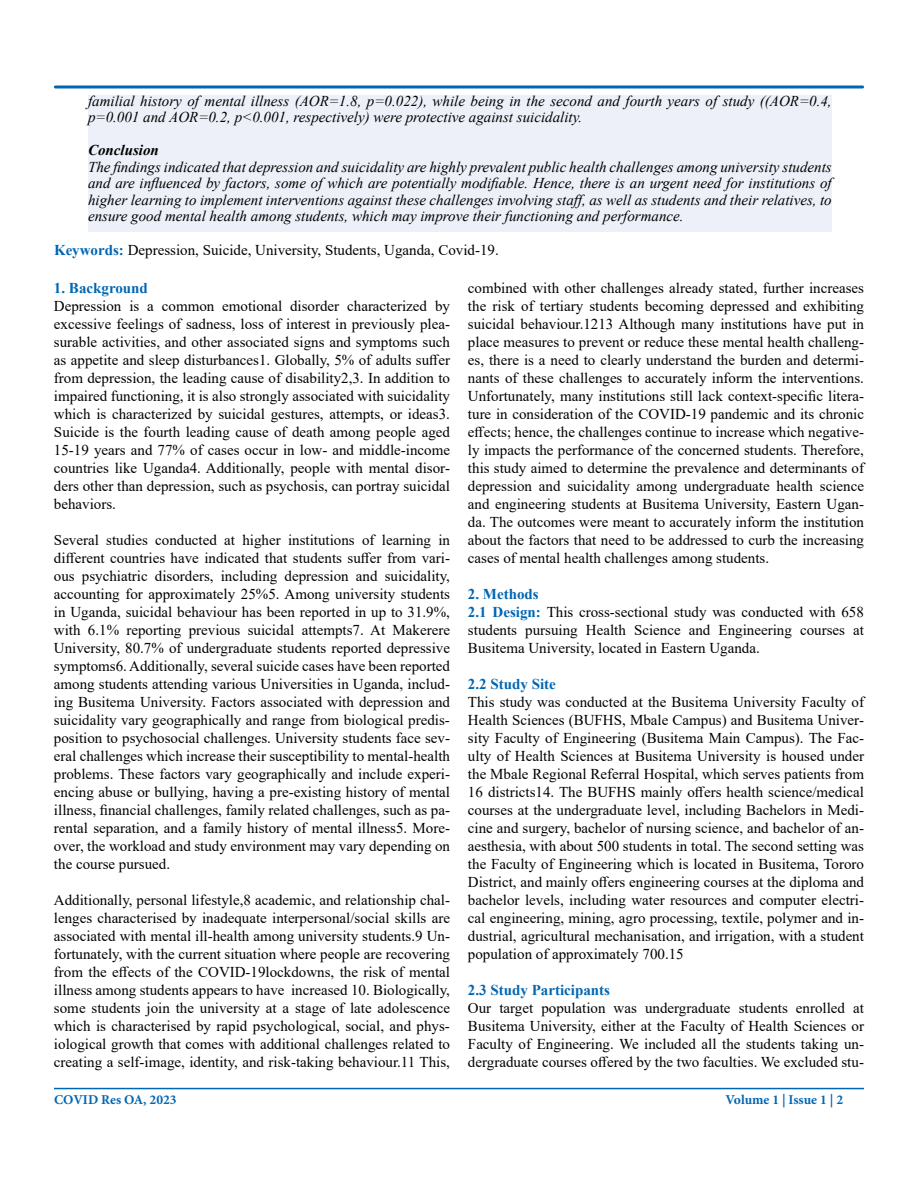
<style>
.page{position:relative;width:918px;height:1188px;background:#fff}
.page>*{position:absolute;margin:0;border:0;box-sizing:border-box;transform-origin:0 0}
.t1{font:15px/18px "Times New Roman";color:#000;text-align:justify}
.t2{font:italic 15px/16.5px "Times New Roman";color:#000}
.t3{font:700 15px "Times New Roman";color:#0066b3}
.t4{font:italic 700 15px "Times New Roman";color:#000}
.t5{font:700 13.5px "Minion Pro";color:#0066b3}
.s1{font-weight:700;color:#0066b3}
</style>
<div class="page">
<hr style="left:54px;top:1088px;width:810px;height:1px;background:#0066b3">
<div style="left:54px;top:86px;width:810px;height:2px;border:2px solid #0066b3"></div>
<div style="left:88px;top:95px;width:744px;height:137px;background:#eef0f9"></div>
<p class="t2" style="left:88px;top:92px;width:745px">familial history of mental illness (AOR=1.8, p=0.022), while being in the second and fourth years of study ((AOR=0.4, p=0.001 and AOR=0.2, p&lt;0.001, respectively) were protective against suicidality.</p>
<p class="t4" style="left:88px;top:140px;width:72px">Conclusion</p>
<p class="t2" style="left:88px;top:158px;width:745px;text-align:justify">The findings indicated that depression and suicidality are highly prevalent public health challenges among university students and are influenced by factors, some of which are potentially modifiable. Hence, there is an urgent need for institutions of higher learning to implement interventions against these challenges involving staff, as well as students and their relatives, to ensure good mental health among students, which may improve their functioning and performance.</p>
<p class="t1" style="left:54px;top:241px;width:446px"><span class="s1">Keywords:</span> Depression, Suicide, University, Students, Uganda, Covid-19.</p>
<p class="t3" style="left:54px;top:277px;width:95px">1. Background</p>
<p class="t1" style="left:54px;top:297px;width:398px">Depression is a common emotional disorder characterized by excessive feelings of sadness, loss of interest in previously plea&shy;surable activities, and other associated signs and symptoms such as appetite and sleep disturbances1. Globally, 5% of adults suffer from depression, the leading cause of disability2,3. In addition to impaired functioning, it is also strongly associated with suicidality which is characterized by suicidal gestures, attempts, or ideas3.<br>Suicide is the fourth leading cause of death among people aged 15-19 years and 77% of cases occur in low- and middle-income countries like Uganda4. Additionally, people with mental disor&shy;ders other than depression, such as psychosis, can portray suicidal behaviors.</p>
<p class="t1" style="left:54px;top:531px;width:398px">Several studies conducted at higher institutions of learning in different countries have indicated that students suffer from vari&shy;ous psychiatric disorders, including depression and suicidality, accounting for approximately 25%5. Among university students in Uganda, suicidal behaviour has been reported in up to 31.9%, with 6.1% reporting previous suicidal attempts7. At Makerere University, 80.7% of undergraduate students reported depressive symptoms6. Additionally, several suicide cases have been reported among students attending various Universities in Uganda, includ&shy;ing Busitema University. Factors associated with depression and suicidality vary geographically and range from biological predis&shy;position to psychosocial challenges. University students face sev&shy;eral challenges which increase their susceptibility to mental-health problems. These factors vary geographically and include experi&shy;encing abuse or bullying, having a pre-existing history of mental illness, financial challenges, family related challenges, such as pa&shy;rental separation, and a family history of mental illness5. More&shy;over, the workload and study environment may vary depending on the course pursued.</p>
<p class="t1" style="left:54px;top:891px;width:398px">Additionally, personal lifestyle,8 academic, and relationship chal&shy;lenges characterised by inadequate interpersonal/social skills are associated with mental ill-health among university students.9 Un&shy;fortunately, with the current situation where people are recovering from the effects of the COVID-19lockdowns, the risk of mental illness among students appears to have increased 10. Biologically, some students join the university at a stage of late adolescence which is characterised by rapid psychological, social, and phys&shy;iological growth that comes with additional challenges related to creating a self-image, identity, and risk-taking behaviour.11 This,</p>
<p class="t1" style="left:468px;top:279px;width:398px">combined with other challenges already stated, further increases the risk of tertiary students becoming depressed and exhibiting suicidal behaviour.1213 Although many institutions have put in place measures to prevent or reduce these mental health challeng&shy;es, there is a need to clearly understand the burden and determi&shy;nants of these challenges to accurately inform the interventions.<br>Unfortunately, many institutions still lack context-specific litera&shy;ture in consideration of the COVID-19 pandemic and its chronic effects; hence, the challenges continue to increase which negative&shy;ly impacts the performance of the concerned students. Therefore, this study aimed to determine the prevalence and determinants of depression and suicidality among undergraduate health science and engineering students at Busitema University, Eastern Ugan&shy;da. The outcomes were meant to accurately inform the institution about the factors that need to be addressed to curb the increasing cases of mental health challenges among students.</p>
<p class="t1" style="left:468px;top:585px;width:398px;text-align:left"><span class="s1">2. Methods<br>2.1 Design:</span> This cross-sectional study was conducted with 658 students pursuing Health Science and Engineering courses at Busitema University, located in Eastern Uganda.</p>
<p class="t3" style="left:468px;top:673px;width:89px">2.2 Study Site</p>
<p class="t1" style="left:468px;top:693px;width:398px">This study was conducted at the Busitema University Faculty of Health Sciences (BUFHS, Mbale Campus) and Busitema Univer&shy;sity Faculty of Engineering (Busitema Main Campus). The Fac&shy;ulty of Health Sciences at Busitema University is housed under the Mbale Regional Referral Hospital, which serves patients from 16 districts14. The BUFHS mainly offers health science/medical courses at the undergraduate level, including Bachelors in Medi&shy;cine and surgery, bachelor of nursing science, and bachelor of an&shy;aesthesia, with about 500 students in total. The second setting was the Faculty of Engineering which is located in Busitema, Tororo District, and mainly offers engineering courses at the diploma and bachelor levels, including water resources and computer electri&shy;cal engineering, mining, agro processing, textile, polymer and in&shy;dustrial, agricultural mechanisation, and irrigation, with a student population of approximately 700.15</p>
<p class="t3" style="left:468px;top:979px;width:144px">2.3 Study Participants</p>
<p class="t1" style="left:468px;top:999px;width:398px">Our target population was undergraduate students enrolled at Busitema University, either at the Faculty of Health Sciences or Faculty of Engineering. We included all the students taking un&shy;dergraduate courses offered by the two faculties. We excluded stu-</p>
<p class="t5" style="left:54px;top:1090px;width:124px">COVID Res OA, 2023</p>
<p class="t5" style="left:726px;top:1090px;width:119px">Volume 1 | Issue 1 | 2</p>
</div>
